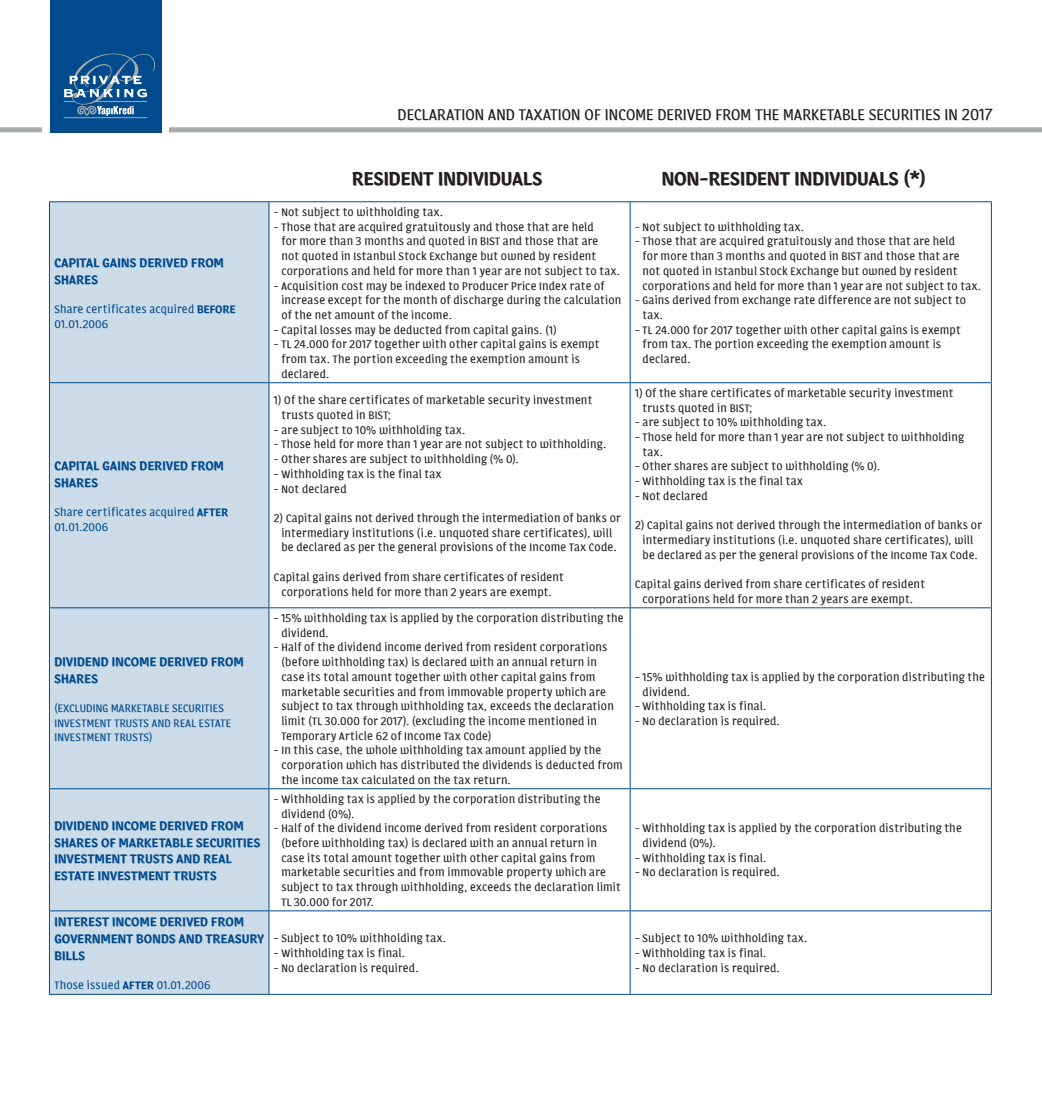
<style>
.page{position:relative;width:1042px;height:1117px;background:#fff}
.page>*{position:absolute;margin:0;border:0;box-sizing:border-box;transform-origin:0 0}
.t1{font:700 21px "Calcine";letter-spacing:.005em;color:#231f20}
.t2{font:17.5px "Calcine";letter-spacing:.005em;color:#231f20}
.t3{font:700 14px/16.8px "Calcine";letter-spacing:.02em;color:#004b8d}
.t4{font:12.25px/14.7px "Calcine";letter-spacing:.015em;color:#231f20}
.t5{font:12.25px/14.7px "Calcine";letter-spacing:.015em;color:#004b8d}
.s1{font-weight:700}
</style>
<div class="page">
<div style="left:0;top:127px;width:1042px;height:5px;background:#a7a9ac"></div>
<div style="left:43px;top:0;width:126px;height:132px;background:#fff"></div>
<div style="left:50px;top:0;width:111px;height:132px;background:#004b8d"></div>
<svg style="left:64px;top:54px;width:91px;height:64px"></svg>
<div style="left:50px;top:202px;width:218px;height:791px;background:#ccdbe8"></div>
<hr style="left:49px;top:201px;width:220px;height:1px;background:#004b8d">
<hr style="left:49px;top:202px;width:1px;height:180px;background:#004b8d">
<hr style="left:269px;top:201px;width:361px;height:1px;background:#004b8d">
<hr style="left:268px;top:202px;width:1px;height:180px;background:#004b8d">
<hr style="left:630px;top:201px;width:362px;height:1px;background:#004b8d">
<hr style="left:630px;top:202px;width:1px;height:180px;background:#004b8d">
<hr style="left:991px;top:202px;width:1px;height:180px;background:#004b8d">
<hr style="left:49px;top:382px;width:220px;height:1px;background:#004b8d">
<hr style="left:49px;top:383px;width:1px;height:224px;background:#004b8d">
<hr style="left:269px;top:382px;width:361px;height:1px;background:#004b8d">
<hr style="left:268px;top:383px;width:1px;height:224px;background:#004b8d">
<hr style="left:630px;top:382px;width:362px;height:1px;background:#004b8d">
<hr style="left:630px;top:383px;width:1px;height:224px;background:#004b8d">
<hr style="left:991px;top:383px;width:1px;height:224px;background:#004b8d">
<hr style="left:49px;top:607px;width:220px;height:1px;background:#004b8d">
<hr style="left:49px;top:608px;width:1px;height:180px;background:#004b8d">
<hr style="left:269px;top:607px;width:361px;height:1px;background:#004b8d">
<hr style="left:268px;top:608px;width:1px;height:180px;background:#004b8d">
<hr style="left:630px;top:607px;width:362px;height:1px;background:#004b8d">
<hr style="left:630px;top:608px;width:1px;height:180px;background:#004b8d">
<hr style="left:991px;top:608px;width:1px;height:180px;background:#004b8d">
<hr style="left:49px;top:788px;width:220px;height:1px;background:#004b8d">
<hr style="left:49px;top:789px;width:1px;height:121px;background:#004b8d">
<hr style="left:269px;top:788px;width:361px;height:1px;background:#004b8d">
<hr style="left:268px;top:789px;width:1px;height:121px;background:#004b8d">
<hr style="left:630px;top:788px;width:362px;height:1px;background:#004b8d">
<hr style="left:630px;top:789px;width:1px;height:121px;background:#004b8d">
<hr style="left:991px;top:789px;width:1px;height:121px;background:#004b8d">
<hr style="left:49px;top:910px;width:220px;height:1px;background:#004b8d">
<hr style="left:49px;top:911px;width:1px;height:82px;background:#004b8d">
<hr style="left:269px;top:910px;width:361px;height:1px;background:#004b8d">
<hr style="left:268px;top:911px;width:1px;height:82px;background:#004b8d">
<hr style="left:630px;top:910px;width:362px;height:1px;background:#004b8d">
<hr style="left:630px;top:911px;width:1px;height:82px;background:#004b8d">
<hr style="left:991px;top:911px;width:1px;height:82px;background:#004b8d">
<hr style="left:49px;top:993px;width:220px;height:1px;background:#004b8d">
<hr style="left:269px;top:993px;width:361px;height:1px;background:#004b8d">
<hr style="left:630px;top:993px;width:362px;height:1px;background:#004b8d">
<h2 class="t2" style="left:397px;top:106px;width:596px">DECLARATION AND TAXATION OF INCOME DERIVED FROM THE MARKETABLE SECURITIES IN 2017</h2>
<p class="t3" style="left:54px;top:254px;width:171px">CAPITAL GAINS DERIVED FROM<br>SHARES</p>
<p class="t5" style="left:54px;top:302px;width:183px">Share certificates acquired <span class="s1">BEFORE<br></span>01.01.2006</p>
<p class="t3" style="left:54px;top:457px;width:171px">CAPITAL GAINS DERIVED FROM<br>SHARES</p>
<p class="t5" style="left:54px;top:505px;width:175px">Share certificates acquired <span class="s1">AFTER<br></span>01.01.2006</p>
<p class="t3" style="left:54px;top:652px;width:191px">DIVIDEND INCOME DERIVED FROM<br>SHARES</p>
<p class="t5" style="left:54px;top:700px;width:178px">(EXCLUDING MARKETABLE SECURITIES<br>INVESTMENT TRUSTS AND REAL ESTATE<br>INVESTMENT TRUSTS)</p>
<p class="t3" style="left:54px;top:816px;width:207px">DIVIDEND INCOME DERIVED FROM<br>SHARES OF MARKETABLE SECURITIES<br>INVESTMENT TRUSTS AND REAL<br>ESTATE INVESTMENT TRUSTS</p>
<p class="t3" style="left:54px;top:913px;width:211px">INTEREST INCOME DERIVED FROM<br>GOVERNMENT BONDS AND TREASURY<br>BILLS</p>
<p class="t5" style="left:54px;top:978px;width:158px">Those issued <span class="s1">AFTER</span> 01.01.2006</p>
<h1 class="t1" style="left:352px;top:167px;width:192px">RESIDENT INDIVIDUALS</h1>
<h1 class="t1" style="left:662px;top:167px;width:266px">NON-RESIDENT INDIVIDUALS (*)</h1>
<p class="t4" style="left:274px;top:205px;width:171px">- Not subject to withholding tax.</p>
<p class="t4" style="left:281px;top:219px;width:340px;text-indent:-7px">- Those that are acquired gratuitously and those that are held<br>for more than 3 months and quoted in BIST and those that are<br>not quoted in Istanbul Stock Exchange but owned by resident corporations and held for more than 1 year are not subject to tax.</p>
<p class="t4" style="left:281px;top:278px;width:341px;text-indent:-7px">- Acquisition cost may be indexed to Producer Price Index rate of increase except for the month of discharge during the calculation of the net amount of the income.</p>
<p class="t4" style="left:274px;top:322px;width:284px">- Capital losses may be deducted from capital gains. (1)</p>
<p class="t4" style="left:281px;top:337px;width:320px;text-indent:-7px">- TL 24.000 for 2017 together with other capital gains is exempt from tax. The portion exceeding the exemption amount is declared.</p>
<p class="t4" style="left:281px;top:393px;width:312px;text-indent:-7px">1) Of the share certificates of marketable security investment trusts quoted in BIST;</p>
<p class="t4" style="left:274px;top:422px;width:193px">- are subject to 10% withholding tax.</p>
<p class="t4" style="left:274px;top:437px;width:334px">- Those held for more than 1 year are not subject to withholding.</p>
<p class="t4" style="left:274px;top:452px;width:247px">- Other shares are subject to withholding (% 0).</p>
<p class="t4" style="left:274px;top:466px;width:169px">- Withholding tax is the final tax</p>
<p class="t4" style="left:274px;top:481px;width:74px">- Not declared</p>
<p class="t4" style="left:274px;top:510px;width:348px;text-align:center">2) Capital gains not derived through the intermediation of banks or intermediary institutions (i.e. unquoted share certificates), will<br>be declared as per the general provisions of the Income Tax Code.</p>
<p class="t4" style="left:274px;top:569px;width:291px;text-align:center">Capital gains derived from share certificates of resident corporations held for more than 2 years are exempt.</p>
<p class="t4" style="left:281px;top:610px;width:344px;text-indent:-7px">- 15% withholding tax is applied by the corporation distributing the dividend.</p>
<p class="t4" style="left:281px;top:640px;width:334px;text-indent:-7px">- Half of the dividend income derived from resident corporations (before withholding tax) is declared with an annual return in case its total amount together with other capital gains from marketable securities and from immovable property which are subject to tax through withholding tax, exceeds the declaration limit (TL 30.000 for 2017). (excluding the income mentioned in Temporary Article 62 of Income Tax Code)</p>
<p class="t4" style="left:281px;top:743px;width:343px;text-indent:-7px">- In this case, the whole withholding tax amount applied by the corporation which has distributed the dividends is deducted from the income tax calculated on the tax return.</p>
<p class="t4" style="left:635px;top:219px;width:171px">- Not subject to withholding tax.</p>
<p class="t4" style="left:642px;top:234px;width:340px;text-indent:-7px">- Those that are acquired gratuitously and those that are held<br>for more than 3 months and quoted in BIST and those that are<br>not quoted in Istanbul Stock Exchange but owned by resident corporations and held for more than 1 year are not subject to tax.</p>
<p class="t4" style="left:642px;top:293px;width:325px;text-indent:-7px">- Gains derived from exchange rate difference are not subject to tax.</p>
<p class="t4" style="left:642px;top:322px;width:320px;text-indent:-7px">- TL 24.000 for 2017 together with other capital gains is exempt from tax. The portion exceeding the exemption amount is declared.</p>
<p class="t4" style="left:642px;top:386px;width:312px;text-indent:-7px">1) Of the share certificates of marketable security investment trusts quoted in BIST;</p>
<p class="t4" style="left:635px;top:415px;width:193px">- are subject to 10% withholding tax.</p>
<p class="t4" style="left:642px;top:430px;width:323px;text-indent:-7px">- Those held for more than 1 year are not subject to withholding tax.</p>
<p class="t4" style="left:635px;top:459px;width:247px">- Other shares are subject to withholding (% 0).</p>
<p class="t4" style="left:635px;top:474px;width:169px">- Withholding tax is the final tax</p>
<p class="t4" style="left:635px;top:488px;width:74px">- Not declared</p>
<p class="t4" style="left:635px;top:518px;width:348px;text-align:center">2) Capital gains not derived through the intermediation of banks or intermediary institutions (i.e. unquoted share certificates), will<br>be declared as per the general provisions of the Income Tax Code.</p>
<p class="t4" style="left:635px;top:577px;width:291px;text-align:center">Capital gains derived from share certificates of resident corporations held for more than 2 years are exempt.</p>
<p class="t4" style="left:642px;top:669px;width:344px;text-indent:-7px">- 15% withholding tax is applied by the corporation distributing the dividend.</p>
<p class="t4" style="left:635px;top:699px;width:133px">- Withholding tax is final.</p>
<p class="t4" style="left:635px;top:713px;width:146px">- No declaration is required.</p>
<p class="t4" style="left:281px;top:791px;width:321px;text-indent:-7px">- Withholding tax is applied by the corporation distributing the dividend (0%).</p>
<p class="t4" style="left:281px;top:821px;width:341px;text-indent:-7px">- Half of the dividend income derived from resident corporations (before withholding tax) is declared with an annual return in case its total amount together with other capital gains from marketable securities and from immovable property which are subject to tax through withholding, exceeds the declaration limit TL 30.000 for 2017.</p>
<p class="t4" style="left:642px;top:821px;width:321px;text-indent:-7px">- Withholding tax is applied by the corporation distributing the dividend (0%).</p>
<p class="t4" style="left:635px;top:850px;width:133px">- Withholding tax is final.</p>
<p class="t4" style="left:635px;top:865px;width:146px">- No declaration is required.</p>
<p class="t4" style="left:274px;top:931px;width:174px">- Subject to 10% withholding tax.</p>
<p class="t4" style="left:274px;top:945px;width:133px">- Withholding tax is final.</p>
<p class="t4" style="left:274px;top:960px;width:146px">- No declaration is required.</p>
<p class="t4" style="left:635px;top:931px;width:174px">- Subject to 10% withholding tax.</p>
<p class="t4" style="left:635px;top:945px;width:133px">- Withholding tax is final.</p>
<p class="t4" style="left:635px;top:960px;width:146px">- No declaration is required.</p>
</div>
